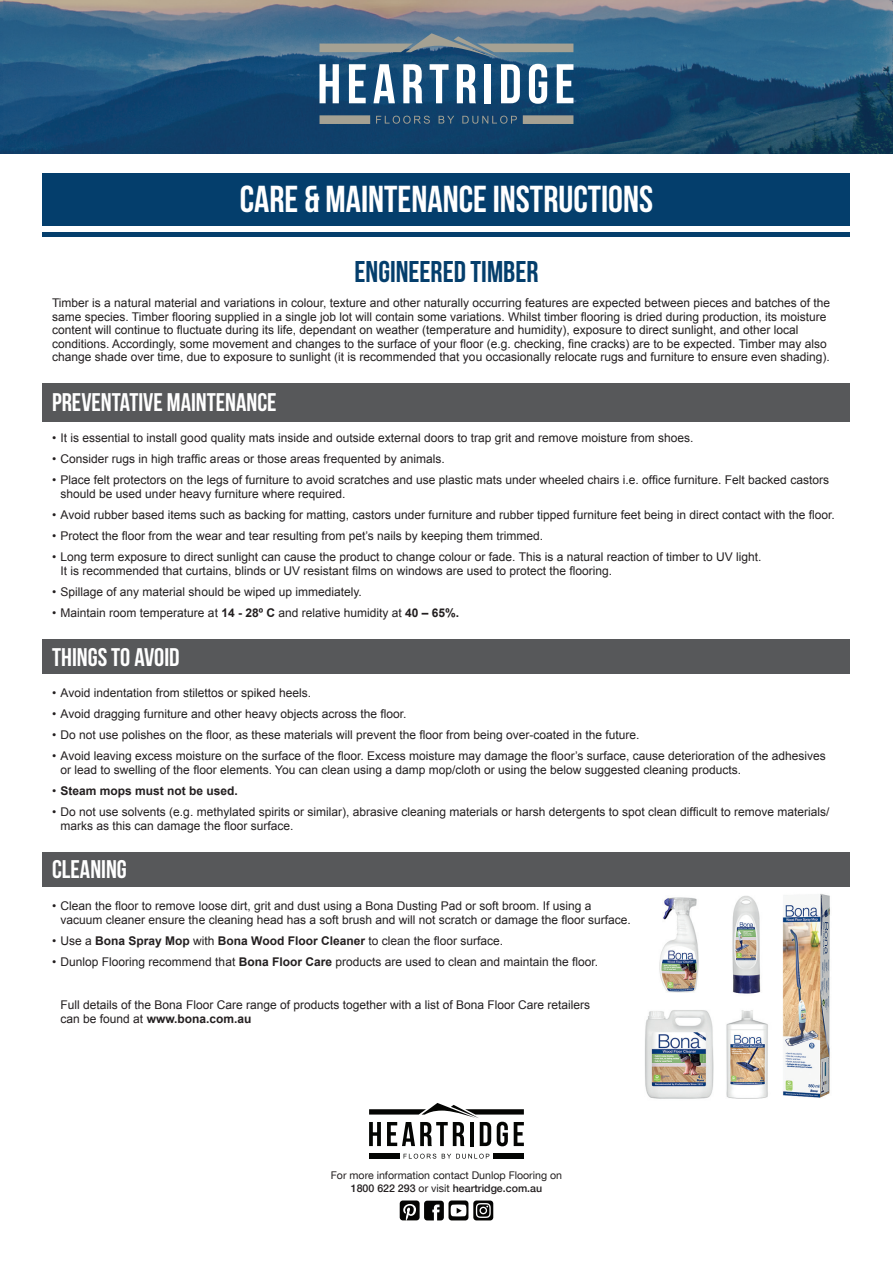
<style>
.page{position:relative;width:893px;height:1263px;background:#fff}
.page>*{position:absolute;margin:0;border:0;box-sizing:border-box;transform-origin:0 0}
.t1{font:37.5px "Bebas Neue";color:#fff}
.t2{font:30px "Bebas Neue";color:#043e6c}
.t3{font:25.5px "Bebas Neue";color:#fff}
.t4{font:12px/14.4px "Arial";color:#231f20}
.t5{font:700 12px "Arial";color:#231f20}
.t6{font:10.65px/12.9px "Helvetica Neue LT Com";color:#231f20;text-align:center}
.s1{font-weight:700}
.s2{font-weight:400}
.s3{font-weight:500}
</style>
<div class="page">
<img style="left:0;top:0;width:893px;height:153px">
<svg style="left:319px;top:33px;width:254px;height:91px"></svg>
<div style="left:43px;top:174px;width:807px;height:52px;background:#043e6c"></div>
<hr style="left:43px;top:232px;width:807px;height:4px;background:#043e6c">
<div style="left:43px;top:383px;width:807px;height:38px;background:#57585a"></div>
<div style="left:43px;top:853px;width:807px;height:34px;background:#57585a"></div>
<div style="left:43px;top:639px;width:807px;height:34px;background:#57585a"></div>
<img style="left:659px;top:897px;width:40px;height:96px">
<img style="left:645px;top:1010px;width:69px;height:89px">
<img style="left:782px;top:894px;width:48px;height:204px">
<img style="left:732px;top:896px;width:29px;height:98px">
<img style="left:726px;top:1010px;width:42px;height:89px">
<svg style="left:404px;top:1154px;width:32px;height:4px"></svg>
<svg style="left:442px;top:1154px;width:47px;height:4px"></svg>
<div style="left:369px;top:1153px;width:31px;height:6px;background:#040503"></div>
<div style="left:493px;top:1153px;width:31px;height:6px;background:#040503"></div>
<svg style="left:369px;top:1103px;width:155px;height:43px"></svg>
<svg style="left:400px;top:1200px;width:93px;height:21px"></svg>
<p class="t1" style="left:240px;top:179px;width:415px">CARE &amp; MAINTENANCE INSTRUCTIONS</p>
<p class="t2" style="left:354px;top:255px;width:186px">ENGINEERED TIMBER</p>
<p class="t4" style="left:52px;top:296px;width:779px">Timber is a natural material and variations in colour, texture and other naturally occurring features are expected between pieces and batches of the</p>
<p class="t4" style="left:52px;top:310px;width:776px">same species. Timber flooring supplied in a single job lot will contain some variations. Whilst timber flooring is dried during production, its moisture</p>
<p class="t4" style="left:52px;top:324px;width:779px;line-height:13.5px">content will continue to fluctuate during its life, dependant on weather (temperature and humidity), exposure to direct sunlight, and other local conditions. Accordingly, some movement and changes to the surface of your floor (e.g. checking, fine cracks) are to be expected. Timber may also change shade over time, due to exposure to sunlight (it is recommended that you occasionally relocate rugs and furniture to ensure even shading).</p>
<p class="t3" style="left:52px;top:388px;width:226px">PREVENTATIVE MAINTENANCE</p>
<p class="t4" style="left:52px;top:431px;width:643px">• It is essential to install good quality mats inside and outside external doors to trap grit and remove moisture from shoes.</p>
<p class="t4" style="left:52px;top:452px;width:394px">• Consider rugs in high traffic areas or those areas frequented by animals.</p>
<p class="t4" style="left:61px;top:473px;width:770px;text-indent:-9px">• Place felt protectors on the legs of furniture to avoid scratches and use plastic mats under wheeled chairs i.e. office furniture. Felt backed castors should be used under heavy furniture where required.</p>
<p class="t4" style="left:52px;top:508px;width:784px">• Avoid rubber based items such as backing for matting, castors under furniture and rubber tipped furniture feet being in direct contact with the floor.</p>
<p class="t4" style="left:52px;top:529px;width:493px">• Protect the floor from the wear and tear resulting from pet’s nails by keeping them trimmed.</p>
<p class="t4" style="left:61px;top:549px;width:702px;text-indent:-9px">• Long term exposure to direct sunlight can cause the product to change colour or fade. This is a natural reaction of timber to UV light.<br>It is recommended that curtains, blinds or UV resistant films on windows are used to protect the flooring.</p>
<p class="t4" style="left:52px;top:585px;width:311px">• Spillage of any material should be wiped up immediately.</p>
<p class="t4" style="left:52px;top:605px;width:409px">• Maintain room temperature at <span class="s1">14 - 28º C</span> and relative humidity at <span class="s1">40 – 65%.</span></p>
<p class="t3" style="left:52px;top:643px;width:129px">THINGS TO AVOID</p>
<p class="t4" style="left:52px;top:686px;width:261px">• Avoid indentation from stilettos or spiked heels.</p>
<p class="t4" style="left:52px;top:707px;width:356px">• Avoid dragging furniture and other heavy objects across the floor.</p>
<p class="t4" style="left:52px;top:727px;width:589px">• Do not use polishes on the floor, as these materials will prevent the floor from being over-coated in the future.</p>
<p class="t4" style="left:61px;top:748px;width:767px;text-indent:-9px">• Avoid leaving excess moisture on the surface of the floor. Excess moisture may damage the floor’s surface, cause deterioration of the adhesives or lead to swelling of the floor elements. You can clean using a damp mop/cloth or using the below suggested cleaning products.</p>
<p class="t5" style="left:52px;top:783px;width:187px"><span class="s2">•</span> Steam mops must not be used.</p>
<p class="t4" style="left:61px;top:804px;width:770px;text-indent:-9px">• Do not use solvents (e.g. methylated spirits or similar), abrasive cleaning materials or harsh detergents to spot clean difficult to remove materials/ marks as this can damage the floor surface.</p>
<p class="t3" style="left:52px;top:856px;width:76px">CLEANING</p>
<p class="t4" style="left:61px;top:898px;width:572px;text-indent:-9px">• Clean the floor to remove loose dirt, grit and dust using a Bona Dusting Pad or soft broom. If using a vacuum cleaner ensure the cleaning head has a soft brush and will not scratch or damage the floor surface.</p>
<p class="t4" style="left:52px;top:934px;width:453px">• Use a <span class="s1">Bona Spray Mop</span> with <span class="s1">Bona Wood Floor Cleaner</span> to clean the floor surface.</p>
<p class="t4" style="left:52px;top:954px;width:548px">• Dunlop Flooring recommend that <span class="s1">Bona Floor Care</span> products are used to clean and maintain the floor.</p>
<p class="t4" style="left:61px;top:998px;width:531px">Full details of the Bona Floor Care range of products together with a list of Bona Floor Care retailers can be found at <span class="s1">www.bona.com.au</span></p>
<p class="t6" style="left:331px;top:1168px;width:233px">For more information contact Dunlop Flooring on<br><span class="s3">1800 622 293</span> or visit <span class="s3">heartridge.com.au</span></p>
</div>
